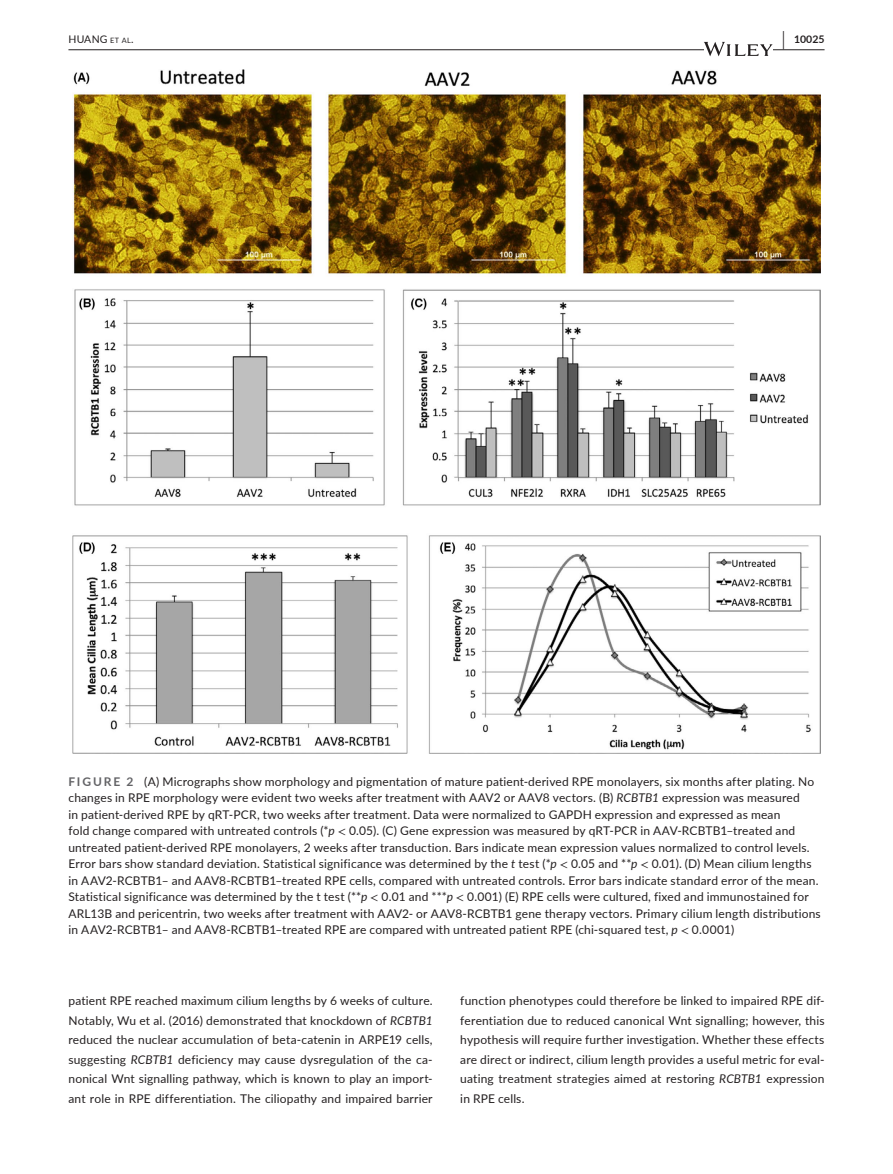
<style>
.page{position:relative;width:893px;height:1174px;background:#fff}
.page>*{position:absolute;margin:0;border:0;box-sizing:border-box;transform-origin:0 0}
.t1{font:12px/19.5px "Lato";letter-spacing:.015em;color:#231f20;text-align:justify}
.t2{font:10.5px "Lato";letter-spacing:.02em;color:#231f20}
.t3{font:700 10.5px "Lato";color:#231f20}
.s1{font-size:7.35px}
.s2{font-size:19.5px}
.s3{font-weight:700;color:#636366}
.s4{font-style:italic}
.s5{font-family:"STIX"}
</style>
<div class="page">
<hr style="left:68px;top:49px;width:756px;height:1px;background:#231f20">
<svg style="left:704px;top:42px;width:69px;height:14px"></svg>
<img style="left:72px;top:69px;width:749px;height:684px">
<p class="t2" style="left:68px;top:31px;width:67px">HUANG <span class="s1">et al</span>.</p>
<p class="t3" style="left:782px;top:31px;width:44px"><span class="s2">|</span> 10025</p>
<p class="t1" style="left:68px;top:772px;width:754px;line-height:16.5px;text-align:left"><span class="s3">FIGURE 2</span> (A) Micrographs show morphology and pigmentation of mature patient-derived RPE monolayers, six months after plating. No changes in RPE morphology were evident two weeks after treatment with AAV2 or AAV8 vectors. (B) <span class="s4">RCBTB1</span> expression was measured<br>in patient-derived RPE by qRT-PCR, two weeks after treatment. Data were normalized to GAPDH expression and expressed as mean<br>fold change compared with untreated controls (*<span class="s4">p</span> <span class="s5">&lt;</span> 0.05). (C) Gene expression was measured by qRT-PCR in AAV-RCBTB1–treated and untreated patient-derived RPE monolayers, 2 weeks after transduction. Bars indicate mean expression values normalized to control levels.<br>Error bars show standard deviation. Statistical significance was determined by the <span class="s4">t</span> test (*<span class="s4">p</span> <span class="s5">&lt;</span> 0.05 and **<span class="s4">p</span> <span class="s5">&lt;</span> 0.01). (D) Mean cilium lengths in AAV2-RCBTB1– and AAV8-RCBTB1–treated RPE cells, compared with untreated controls. Error bars indicate standard error of the mean.<br>Statistical significance was determined by the t test (**<span class="s4">p</span> <span class="s5">&lt;</span> 0.01 and ***<span class="s4">p</span> <span class="s5">&lt;</span> 0.001) (E) RPE cells were cultured, fixed and immunostained for ARL13B and pericentrin, two weeks after treatment with AAV2- or AAV8-RCBTB1 gene therapy vectors. Primary cilium length distributions in AAV2-RCBTB1– and AAV8-RCBTB1–treated RPE are compared with untreated patient RPE (chi-squared test, <span class="s4">p</span> <span class="s5">&lt;</span> 0.0001)</p>
<p class="t1" style="left:68px;top:990px;width:366px">patient RPE reached maximum cilium lengths by 6 weeks of culture.<br>Notably, Wu et al. (2016) demonstrated that knockdown of <span class="s4">RCBTB1 </span>reduced the nuclear accumulation of beta-catenin in ARPE19 cells, suggesting <span class="s4">RCBTB1</span> deficiency may cause dysregulation of the ca&shy;nonical Wnt signalling pathway, which is known to play an import&shy;ant role in RPE differentiation. The ciliopathy and impaired barrier</p>
<p class="t1" style="left:460px;top:990px;width:366px">function phenotypes could therefore be linked to impaired RPE dif&shy;ferentiation due to reduced canonical Wnt signalling; however, this hypothesis will require further investigation. Whether these effects are direct or indirect, cilium length provides a useful metric for eval&shy;uating treatment strategies aimed at restoring <span class="s4">RCBTB1</span> expression in RPE cells.</p>
</div>
